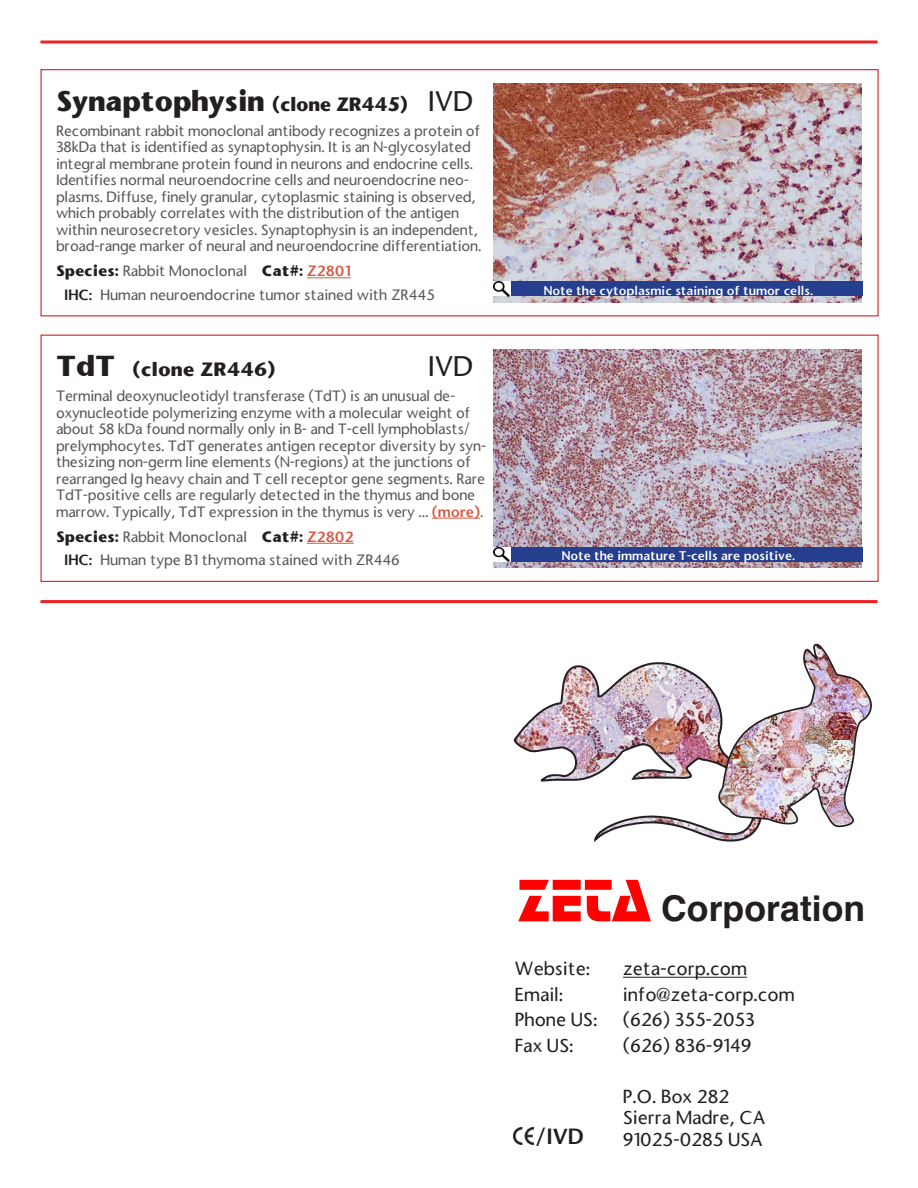
<style>
.page{position:relative;width:918px;height:1188px;background:#fff}
.page>*{position:absolute;margin:0;border:0;box-sizing:border-box;transform-origin:0 0}
.t1{font:700 35.55px "Helvetica";color:#231f20}
.t2{font:700 27px "Stone Sans";letter-spacing:-.02em;color:#231f20}
.t3{font:500 27px "Stone Sans";color:#231f20}
.t4{font:21px "Stone Sans Semi Boold";color:#231f20}
.t5{font:20.1px "Arial";color:#231f20}
.t6{font:500 18px "Stone Sans";color:#231f20}
.t7{font:700 18px "Stone Sans";color:#231f20}
.t8{font:500 14.25px/16.5px "Stone Sans";letter-spacing:-.01em;color:#57585a}
.t9{font:12px "Stone Sans Semi Boold";color:#fff}
.s1{font-size:18px}
.s2{font-weight:700;color:#231f20}
.s3{font-family:"Stone Sans Semi Boold";font-weight:400;color:#d95842}
.s4{font-family:"Stone Sans Semi Boold";font-weight:400;color:#231f20}
.s5{font-size:27px}
.s6{font-family:"Stop D";font-weight:400;font-size:62.25px;color:#f00}
</style>
<div class="page">
<hr style="left:623px;top:977px;width:124px;height:1px;background:#231f20">
<img style="left:513px;top:662px;width:244px;height:180px">
<img style="left:716px;top:643px;width:156px;height:187px">
<hr style="left:40px;top:600px;width:838px;height:3px;background:#ee2123">
<svg style="left:40px;top:40px;width:838px;height:4px;background:#f25859"></svg>
<img style="left:513px;top:1128px;width:20px;height:17px">
<div style="left:40px;top:69px;width:839px;height:247px;border:1px solid #d1232a"></div>
<hr style="left:307px;top:278px;width:44px;height:1px;background:#d95842">
<img style="left:494px;top:84px;width:368px;height:218px">
<div style="left:40px;top:335px;width:839px;height:247px;border:1px solid #d1232a"></div>
<hr style="left:432px;top:518px;width:48px;height:1px;background:#d95842">
<hr style="left:307px;top:543px;width:47px;height:1px;background:#d95842">
<img style="left:494px;top:349px;width:368px;height:219px">
<div style="left:494px;top:281px;width:368px;height:15px;background:#253f8e"></div>
<div style="left:494px;top:547px;width:368px;height:14px;background:#253f8e"></div>
<svg style="left:493px;top:281px;width:17px;height:9px"></svg>
<img style="left:494px;top:282px;width:16px;height:14px">
<img style="left:494px;top:547px;width:16px;height:15px">
<p class="t2" style="left:56px;top:82px;width:354px">Synaptophysin <span class="s1">(clone ZR445)</span></p>
<p class="t8" style="left:56px;top:122px;width:427px">Recombinant rabbit monoclonal antibody recognizes a protein of 38kDa that is identified as synaptophysin. It is an N-glycosylated integral membrane protein found in neurons and endocrine cells.<br>Identifies normal neuroendocrine cells and neuroendocrine neo&shy;plasms. Diffuse, finely granular, cytoplasmic staining is observed, which probably correlates with the distribution of the antigen within neurosecretory vesicles. Synaptophysin is an independent, broad-range marker of neural and neuroendocrine differentiation.</p>
<p class="t8" style="left:56px;top:263px;width:296px"><span class="s2">Species:</span> Rabbit Monoclonal <span class="s2">Cat#:</span> <span class="s3">Z2801</span></p>
<p class="t8" style="left:64px;top:286px;width:372px"><span class="s4">IHC:</span> Human neuroendocrine tumor stained with ZR445</p>
<p class="t3" style="left:428px;top:84px;width:47px">IVD</p>
<p class="t7" style="left:56px;top:357px;width:221px"><span class="s5">TdT</span> (clone ZR446)</p>
<p class="t8" style="left:56px;top:388px;width:432px">Terminal deoxynucleotidyl transferase (TdT) is an unusual de&shy;oxynucleotide polymerizing enzyme with a molecular weight of about 58 kDa found normally only in B- and T-cell lymphoblasts/ prelymphocytes. TdT generates antigen receptor diversity by syn&shy;thesizing non-germ line elements (N-regions) at the junctions of rearranged Ig heavy chain and T cell receptor gene segments. Rare TdT-positive cells are regularly detected in the thymus and bone marrow. Typically, TdT expression in the thymus is very ... <span class="s3">(more)</span>.</p>
<p class="t8" style="left:56px;top:528px;width:299px"><span class="s2">Species:</span> Rabbit Monoclonal <span class="s2">Cat#:</span> <span class="s3">Z2802</span></p>
<p class="t8" style="left:64px;top:552px;width:337px"><span class="s4">IHC:</span> Human type B1 thymoma stained with ZR446</p>
<p class="t3" style="left:428px;top:349px;width:47px">IVD</p>
<p class="t9" style="left:544px;top:283px;width:271px">Note the cytoplasmic staining of tumor cells.</p>
<p class="t9" style="left:562px;top:548px;width:235px">Note the immature T-cells are positive.</p>
<p class="t1" style="left:517px;top:880px;width:350px"><span class="s6">Zeta</span> Corporation</p>
<p class="t5" style="left:517px;top:954px;width:321px">Sierra Madre, CA 91025-0282, USA</p>
<p class="t6" style="left:515px;top:957px;width:77px">Website:</p>
<p class="t6" style="left:623px;top:957px;width:126px">zeta-corp.com</p>
<p class="t6" style="left:515px;top:983px;width:50px">Email:</p>
<p class="t6" style="left:623px;top:983px;width:173px">info@zeta-corp.com</p>
<p class="t6" style="left:515px;top:1008px;width:84px">Phone US:</p>
<p class="t6" style="left:623px;top:1008px;width:134px">(626) 355-2053</p>
<p class="t6" style="left:515px;top:1034px;width:60px">Fax US:</p>
<p class="t6" style="left:623px;top:1034px;width:130px">(626) 836-9149</p>
<p class="t6" style="left:623px;top:1085px;width:108px">P.O. Box 282</p>
<p class="t6" style="left:623px;top:1106px;width:144px">Sierra Madre, CA</p>
<p class="t4" style="left:536px;top:1123px;width:50px">/IVD</p>
<p class="t6" style="left:623px;top:1128px;width:141px">91025-0285 USA</p>
</div>
